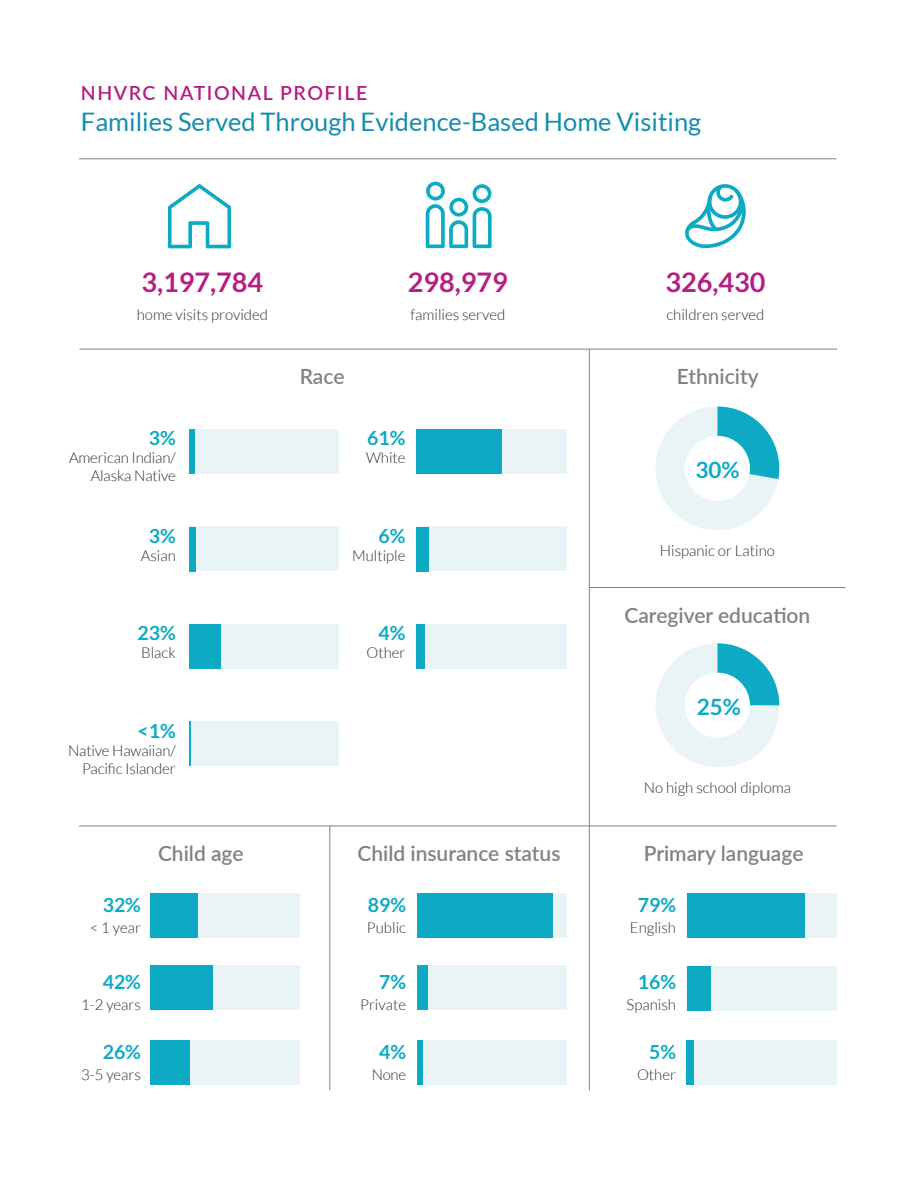
<style>
.page{position:relative;width:918px;height:1188px;background:#fff}
.page>*{position:absolute;margin:0;border:0;box-sizing:border-box;transform-origin:0 0}
.Body_Copy{font:700 27px "Lato";color:#b51e83}
.Body_Copy-2{font:25.5px "Lato";color:#148ead}
.Body_Copy-3{font:700 22.5px "Lato";color:#0caac3}
.Body_Copy-4{font:600 21px "Lato";color:#808285}
.Body_Copy-5{font:700 19.5px "Lato";color:#0caac3}
.Eyebrow{font:600 19.5px "Lato";letter-spacing:.08em;color:#b51e83}
.Body_Copy-6{font:300 15px/18px "Lato";color:#312f30;text-align:right}
</style>
<div class="page">
<svg style="left:656px;top:407px;width:123px;height:123px"></svg>
<hr style="left:79px;top:159px;width:758px;height:1px;background:#808285">
<div style="left:189px;top:624px;width:150px;height:45px;background:#eaf4f7"></div>
<hr style="left:79px;top:826px;width:758px;height:1px;background:#808285">
<hr style="left:589px;top:587px;width:257px;height:1px;background:#808285">
<hr style="left:589px;top:349px;width:1px;height:742px;background:#808285">
<hr style="left:330px;top:826px;width:1px;height:264px;background:#808285">
<div style="left:417px;top:893px;width:150px;height:45px;background:#eaf4f7"></div>
<div style="left:417px;top:893px;width:136px;height:45px;background:#0caac3"></div>
<div style="left:417px;top:965px;width:150px;height:45px;background:#eaf4f7"></div>
<div style="left:417px;top:965px;width:11px;height:45px;background:#0caac3"></div>
<div style="left:417px;top:1040px;width:150px;height:44px;background:#eaf4f7"></div>
<div style="left:417px;top:1040px;width:6px;height:44px;background:#0caac3"></div>
<div style="left:687px;top:893px;width:150px;height:45px;background:#eaf4f7"></div>
<div style="left:687px;top:893px;width:118px;height:45px;background:#0caac3"></div>
<div style="left:687px;top:966px;width:150px;height:45px;background:#eaf4f7"></div>
<div style="left:687px;top:966px;width:23px;height:45px;background:#0caac3"></div>
<div style="left:687px;top:1040px;width:150px;height:44px;background:#eaf4f7"></div>
<div style="left:687px;top:1040px;width:7px;height:44px;background:#0caac3"></div>
<hr style="left:79px;top:349px;width:758px;height:1px;background:#808285">
<svg style="left:426px;top:181px;width:66px;height:67px"></svg>
<svg style="left:685px;top:184px;width:61px;height:64px"></svg>
<div style="left:685px;top:436px;width:65px;height:65px;background:#fff;border-radius:50%"></div>
<svg style="left:168px;top:184px;width:63px;height:64px"></svg>
<div style="left:150px;top:893px;width:150px;height:45px;background:#eaf4f7"></div>
<div style="left:150px;top:893px;width:48px;height:45px;background:#0caac3"></div>
<div style="left:150px;top:965px;width:150px;height:45px;background:#eaf4f7"></div>
<div style="left:150px;top:965px;width:63px;height:45px;background:#0caac3"></div>
<div style="left:150px;top:1040px;width:150px;height:44px;background:#eaf4f7"></div>
<div style="left:150px;top:1040px;width:40px;height:44px;background:#0caac3"></div>
<div style="left:189px;top:429px;width:150px;height:45px;background:#eaf4f7"></div>
<div style="left:189px;top:429px;width:6px;height:45px;background:#0caac3"></div>
<div style="left:417px;top:429px;width:150px;height:45px;background:#eaf4f7"></div>
<div style="left:417px;top:429px;width:85px;height:45px;background:#0caac3"></div>
<div style="left:189px;top:526px;width:150px;height:45px;background:#eaf4f7"></div>
<div style="left:189px;top:527px;width:6px;height:45px;background:#0caac3"></div>
<div style="left:417px;top:527px;width:150px;height:44px;background:#eaf4f7"></div>
<div style="left:417px;top:527px;width:12px;height:45px;background:#0caac3"></div>
<div style="left:189px;top:624px;width:32px;height:45px;background:#0caac3"></div>
<div style="left:417px;top:624px;width:150px;height:45px;background:#eaf4f7"></div>
<div style="left:417px;top:624px;width:8px;height:45px;background:#0caac3"></div>
<div style="left:189px;top:721px;width:150px;height:45px;background:#eaf4f7"></div>
<hr style="left:189px;top:721px;width:2px;height:45px;background:#0caac3">
<svg style="left:656px;top:643px;width:123px;height:124px"></svg>
<div style="left:685px;top:673px;width:65px;height:65px;background:#fff;border-radius:50%"></div>
<p class="Eyebrow" style="left:81px;top:79px;width:288px">NHVRC NATIONAL PROFILE</p>
<p class="Body_Copy-2" style="left:81px;top:108px;width:622px">Families Served Through Evidence-Based Home Visiting</p>
<p class="Body_Copy" style="left:142px;top:267px;width:123px">3,197,784</p>
<p class="Body_Copy-6" style="left:137px;top:306px;width:133px">home visits provided</p>
<p class="Body_Copy-5" style="left:149px;top:427px;width:28px">3%</p>
<p class="Body_Copy-6" style="left:69px;top:449px;width:108px">American Indian/<br>Alaska Native</p>
<p class="Body_Copy-5" style="left:149px;top:524px;width:28px">3%</p>
<p class="Body_Copy-6" style="left:141px;top:546px;width:37px">Asian</p>
<p class="Body_Copy-5" style="left:138px;top:622px;width:40px">23%</p>
<p class="Body_Copy-6" style="left:141px;top:644px;width:36px">Black</p>
<p class="Body_Copy-5" style="left:138px;top:720px;width:40px">&lt;1%</p>
<p class="Body_Copy-6" style="left:68px;top:742px;width:109px">Native Hawaiian/<br>Pacific Islander</p>
<p class="Body_Copy-5" style="left:103px;top:894px;width:40px">32%</p>
<p class="Body_Copy-6" style="left:90px;top:919px;width:53px">&lt; 1 year</p>
<p class="Body_Copy-5" style="left:103px;top:970px;width:40px">42%</p>
<p class="Body_Copy-6" style="left:81px;top:995px;width:61px">1-2 years</p>
<p class="Body_Copy-5" style="left:103px;top:1041px;width:40px">26%</p>
<p class="Body_Copy-6" style="left:81px;top:1066px;width:61px">3-5 years</p>
<p class="Body_Copy-4" style="left:158px;top:838px;width:87px">Child age</p>
<p class="Body_Copy-4" style="left:300px;top:361px;width:46px">Race</p>
<p class="Body_Copy" style="left:408px;top:267px;width:102px">298,979</p>
<p class="Body_Copy-6" style="left:410px;top:306px;width:96px">families served</p>
<p class="Body_Copy-5" style="left:367px;top:427px;width:40px">61%</p>
<p class="Body_Copy-6" style="left:366px;top:449px;width:41px">White</p>
<p class="Body_Copy-5" style="left:379px;top:524px;width:28px">6%</p>
<p class="Body_Copy-6" style="left:352px;top:546px;width:55px">Multiple</p>
<p class="Body_Copy-5" style="left:379px;top:622px;width:28px">4%</p>
<p class="Body_Copy-6" style="left:367px;top:644px;width:41px">Other</p>
<p class="Body_Copy-4" style="left:357px;top:838px;width:205px">Child insurance status</p>
<p class="Body_Copy-5" style="left:368px;top:894px;width:40px">89%</p>
<p class="Body_Copy-6" style="left:367px;top:919px;width:41px">Public</p>
<p class="Body_Copy-5" style="left:379px;top:970px;width:28px">7%</p>
<p class="Body_Copy-6" style="left:360px;top:995px;width:48px">Private</p>
<p class="Body_Copy-5" style="left:379px;top:1041px;width:28px">4%</p>
<p class="Body_Copy-6" style="left:372px;top:1066px;width:36px">None</p>
<p class="Body_Copy" style="left:665px;top:267px;width:102px">326,430</p>
<p class="Body_Copy-6" style="left:666px;top:306px;width:99px">children served</p>
<p class="Body_Copy-4" style="left:677px;top:361px;width:83px">Ethnicity</p>
<p class="Body_Copy-3" style="left:695px;top:457px;width:46px">30%</p>
<p class="Body_Copy-6" style="left:660px;top:541px;width:117px">Hispanic or Latino</p>
<p class="Body_Copy-4" style="left:624px;top:600px;width:187px">Caregiver education</p>
<p class="Body_Copy-3" style="left:697px;top:694px;width:46px">25%</p>
<p class="Body_Copy-6" style="left:644px;top:778px;width:149px">No high school diploma</p>
<p class="Body_Copy-4" style="left:644px;top:838px;width:161px">Primary language</p>
<p class="Body_Copy-5" style="left:638px;top:894px;width:40px">79%</p>
<p class="Body_Copy-6" style="left:630px;top:919px;width:48px">English</p>
<p class="Body_Copy-5" style="left:638px;top:970px;width:40px">16%</p>
<p class="Body_Copy-6" style="left:627px;top:995px;width:51px">Spanish</p>
<p class="Body_Copy-5" style="left:649px;top:1041px;width:28px">5%</p>
<p class="Body_Copy-6" style="left:637px;top:1066px;width:41px">Other</p>
</div>
